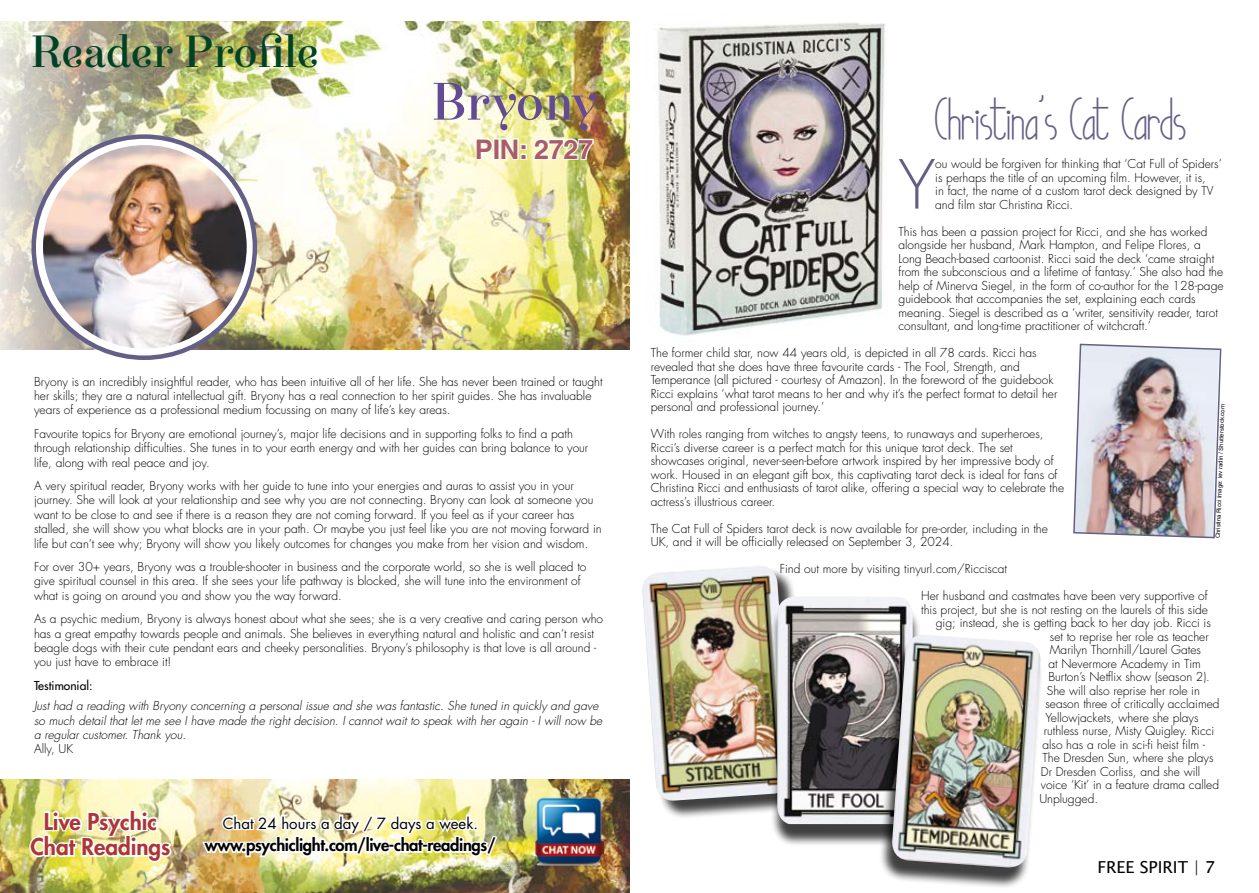
<style>
.page{position:relative;width:1259px;height:893px;background:#fff}
.page>*{position:absolute;margin:0;border:0;box-sizing:border-box;transform-origin:0 0}
.t1{font:300 65.7px "Futura Std";color:#635f86}
.t2{font:52.5px "Narziss Text Medium Drops";letter-spacing:-.01em;color:#634a95}
.t3{font:45px "Narziss Text Medium Drops";letter-spacing:-.03em;color:#014225}
.t4{font:34.5px "Good Egg Alternatif 1";color:#635f86}
.t5{font:700 27px "Helvetica LT Std";letter-spacing:-.01em;color:#a95d67}
.t6{font:800 22.5px/25.5px "Futura Std";color:#ac3537;text-align:center}
.t7{font:800 16.5px "Futura Std";letter-spacing:-.02em;color:#000}
.t8{font:16.5px "Lucida Sans Unicode";color:#000}
.t9{font:15px "Futura Std";color:#000}
.t10{font:300 12px/13.5px "Futura Std";color:#000}
.t11{font:italic 300 12px/14.4px "Futura Std";color:#000}
.t12{font:500 12px "Futura Std";color:#000}
.t13{font:6px "Arial";color:#000}
</style>
<div class="page">
<img style="left:0;top:779px;width:629px;height:114px">
<img style="left:0;top:21px;width:629px;height:329px">
<img style="left:200px;top:807px;width:299px;height:52px">
<img style="left:534px;top:796px;width:70px;height:71px">
<img style="left:28px;top:808px;width:146px;height:56px">
<svg style="left:475px;top:136px;width:45px;height:25px"></svg>
<div style="left:520px;top:154px;width:7px;height:6px;border:2px solid #fff"></div>
<div style="left:520px;top:144px;width:7px;height:6px;border:2px solid #fff"></div>
<svg style="left:532px;top:137px;width:63px;height:24px"></svg>
<img style="left:39px;top:141px;width:212px;height:212px;border-radius:104px">
<div style="left:34px;top:136px;width:222px;height:222px;border:9px solid #fff;border-radius:50%"></div>
<img style="left:1073px;top:343px;width:149px;height:196px">
<img style="left:657px;top:22px;width:229px;height:314px">
<div style="left:645px;top:568px;width:164px;height:251px;background:#000;opacity:.75"></div>
<img style="left:642px;top:566px;width:150px;height:236px">
<div style="left:770px;top:603px;width:151px;height:244px;background:#000;opacity:.75"></div>
<img style="left:777px;top:596px;width:135px;height:228px">
<div style="left:878px;top:641px;width:164px;height:248px;background:#000;opacity:.75"></div>
<img style="left:891px;top:635px;width:150px;height:233px">
<h3 class="t3" style="left:32px;top:24px;width:289px">Reader Profile</h3>
<h2 class="t2" style="left:432px;top:69px;width:167px">Bryony</h2>
<h3 class="t5" style="left:475px;top:133px;width:120px">PIN: 2727</h3>
<p class="t10" style="left:34px;top:374px;width:570px;line-height:14.4px">Bryony is an incredibly insightful reader, who has been intuitive all of her life. She has never been trained or taught her skills; they are a natural intellectual gift. Bryony has a real connection to her spirit guides. She has invaluable years of experience as a professional medium focussing on many of life’s key areas.</p>
<p class="t10" style="left:34px;top:426px;width:556px;line-height:14.4px">Favourite topics for Bryony are emotional journey’s, major life decisions and in supporting folks to find a path through relationship difficulties. She tunes in to your earth energy and with her guides can bring balance to your life, along with real peace and joy.</p>
<p class="t10" style="left:34px;top:479px;width:569px;line-height:14.4px">A very spiritual reader, Bryony works with her guide to tune into your energies and auras to assist you in your journey. She will look at your relationship and see why you are not connecting. Bryony can look at someone you want to be close to and see if there is a reason they are not coming forward. If you feel as if your career has stalled, she will show you what blocks are in your path. Or maybe you just feel like you are not moving forward in life but can’t see why; Bryony will show you likely outcomes for changes you make from her vision and wisdom.</p>
<p class="t10" style="left:34px;top:560px;width:554px;line-height:14.4px">For over 30+ years, Bryony was a trouble-shooter in business and the corporate world, so she is well placed to give spiritual counsel in this area. If she sees your life pathway is blocked, she will tune into the environment of what is going on around you and show you the way forward.</p>
<p class="t10" style="left:34px;top:612px;width:570px;line-height:14.4px">As a psychic medium, Bryony is always honest about what she sees; she is a very creative and caring person who has a great empathy towards people and animals. She believes in everything natural and holistic and can’t resist beagle dogs with their cute pendant ears and cheeky personalities. Bryony’s philosophy is that love is all around - you just have to embrace it!</p>
<p class="t12" style="left:34px;top:678px;width:60px">Testimonial:</p>
<p class="t11" style="left:34px;top:699px;width:570px">Just had a reading with Bryony concerning a personal issue and she was fantastic. She tuned in quickly and gave so much detail that let me see I have made the right decision. I cannot wait to speak with her again - I will now be a regular customer. Thank you.</p>
<p class="t10" style="left:34px;top:743px;width:41px">Ally, UK</p>
<h3 class="t6" style="left:30px;top:809px;width:142px">Live Psychic<br>Chat Readings</h3>
<p class="t9" style="left:223px;top:813px;width:257px">Chat 24 hours a day / 7 days a week.</p>
<h3 class="t7" style="left:205px;top:835px;width:293px">www.psychiclight.com/live-chat-readings/</h3>
<h3 class="t4" style="left:935px;top:99px;width:254px">Christina’s Cat Cards</h3>
<h1 class="t1" style="left:898px;top:145px;width:38px">Y</h1>
<p class="t10" style="left:935px;top:157px;width:288px">ou would be forgiven for thinking that ‘Cat Full of Spiders’ is perhaps the title of an upcoming film. However, it is,<br>in fact, the name of a custom tarot deck designed by TV and film star Christina Ricci.</p>
<p class="t10" style="left:898px;top:225px;width:326px">This has been a passion project for Ricci, and she has worked alongside her husband, Mark Hampton, and Felipe Flores, a Long Beach-based cartoonist. Ricci said the deck ‘came straight from the subconscious and a lifetime of fantasy.’ She also had the help of Minerva Siegel, in the form of co-author for the 128-page guidebook that accompanies the set, explaining each cards meaning. Siegel is described as a ‘writer, sensitivity reader, tarot consultant, and long-time practitioner of witchcraft.’</p>
<p class="t10" style="left:651px;top:346px;width:408px">The former child star, now 44 years old, is depicted in all 78 cards. Ricci has revealed that she does have three favourite cards - The Fool, Strength, and Temperance (all pictured - courtesy of Amazon). In the foreword of the guidebook Ricci explains ‘what tarot means to her and why it’s the perfect format to detail her personal and professional journey.’</p>
<p class="t10" style="left:651px;top:427px;width:415px">With roles ranging from witches to angsty teens, to runaways and superheroes, Ricci’s diverse career is a perfect match for this unique tarot deck. The set showcases original, never-seen-before artwork inspired by her impressive body of work. Housed in an elegant gift box, this captivating tarot deck is ideal for fans of Christina Ricci and enthusiasts of tarot alike, offering a special way to celebrate the actress’s illustrious career.</p>
<p class="t10" style="left:651px;top:522px;width:399px">The Cat Full of Spiders tarot deck is now available for pre-order, including in the<br>UK, and it will be officially released on September 3, 2024.</p>
<p class="t10" style="left:780px;top:562px;width:229px">Find out more by visiting tinyurl.com/Ricciscat</p>
<p class="t10" style="left:921px;top:589px;width:288px">Her husband and castmates have been very supportive of</p>
<p class="t10" style="left:921px;top:603px;width:288px">this project, but she is not resting on the laurels of this side</p>
<p class="t10" style="left:936px;top:616px;width:276px">gig; instead, she is getting back to her day job. Ricci is</p>
<p class="t10" style="left:1050px;top:630px;width:160px">set to reprise her role as teacher</p>
<p class="t10" style="left:1050px;top:643px;width:153px">Marilyn Thornhill/Laurel Gates</p>
<p class="t10" style="left:1048px;top:657px;width:154px">at Nevermore Academy in Tim</p>
<p class="t10" style="left:1048px;top:670px;width:163px">Burton’s Netflix show (season 2).</p>
<p class="t10" style="left:1047px;top:684px;width:154px">She will also reprise her role in</p>
<p class="t10" style="left:1045px;top:697px;width:176px">season three of critically acclaimed</p>
<p class="t10" style="left:1045px;top:711px;width:155px">Yellowjackets, where she plays</p>
<p class="t10" style="left:1044px;top:724px;width:172px">ruthless nurse, Misty Quigley. Ricci</p>
<p class="t10" style="left:1042px;top:738px;width:164px">also has a role in sci-fi heist film -</p>
<p class="t10" style="left:1042px;top:751px;width:173px">The Dresden Sun, where she plays</p>
<p class="t10" style="left:1041px;top:765px;width:161px">Dr Dresden Corliss, and she will</p>
<p class="t10" style="left:1041px;top:778px;width:180px">voice ‘Kit’ in a feature drama called</p>
<p class="t10" style="left:1039px;top:792px;width:60px">Unplugged.</p>
<p class="t13" style="left:1213px;top:538px;width:136px;rotate:-88deg">Christina Ricci Image: lev radin / Shutterstock.com</p>
<h3 class="t8" style="left:1097px;top:854px;width:119px">FREE SPIRIT | 7</h3>
</div>
